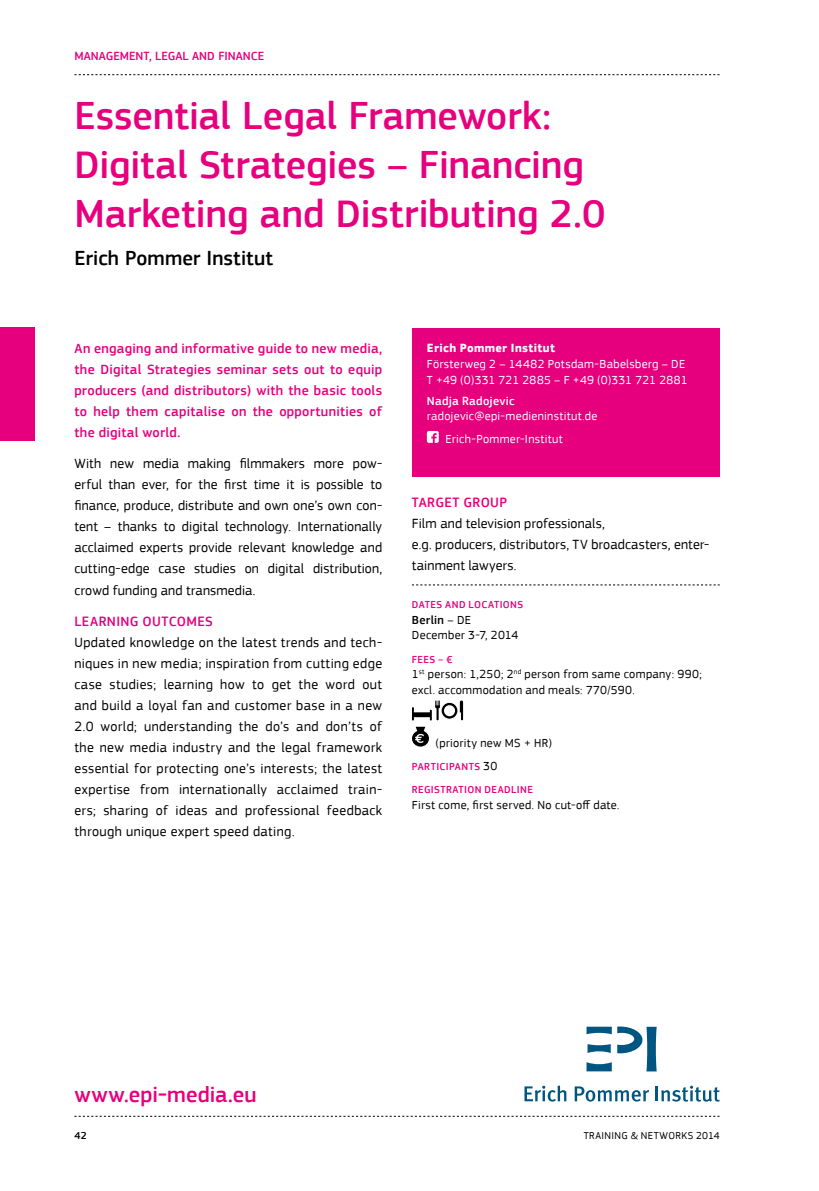
<style>
.page{position:relative;width:819px;height:1191px;background:#fff}
.page>*{position:absolute;margin:0;border:0;box-sizing:border-box;transform-origin:0 0}
.t1{font:500 40.25px/49px "PF Square Sans Pro";color:#e6007d}
.t2{font:500 22.75px "PF Square Sans Pro";letter-spacing:.005em;color:#e6007d}
.t3{font:500 21px "PF Square Sans Pro";letter-spacing:.005em;color:#000}
.t4{font:14px/21px "PF Square Sans Pro";letter-spacing:.015em;color:#000;text-align:justify}
.t5{font:500 14px/21px "PF Square Sans Pro";letter-spacing:.025em;color:#e6007d;text-align:justify}
.t6{font:12.25px/15.8px "PF Square Sans Pro";letter-spacing:.025em;color:#000}
.t7{font:12.25px/15.8px "PF Square Sans Pro";letter-spacing:.025em;color:#fff}
.t8{font:500 12.25px "PF Square Sans Pro";color:#e6007d}
.t9{font:700 12.25px "PF Square Sans Pro";letter-spacing:.03em;color:#fff}
.t10{font:500 12.25px "PF Square Sans Pro";letter-spacing:.02em;color:#fff}
.t11{font:500 10.5px "PF Square Sans Pro";letter-spacing:.04em;color:#e6007d}
.t12{font:10.5px "PF Square Sans Pro";letter-spacing:.035em;color:#000}
.t13{font:500 10.5px "PF Square Sans Pro";color:#000}
.s1{font-weight:500}
.s2{font-weight:400;font-size:12.25px;color:#000}
</style>
<div class="page">
<svg style="left:74px;top:74px;width:645px;height:1px"></svg>
<svg style="left:74px;top:1116px;width:645px;height:1px"></svg>
<div style="left:0;top:327px;width:35px;height:114px;background:#e6007d"></div>
<div style="left:412px;top:328px;width:307px;height:148px;background:#e6007d"></div>
<svg style="left:427px;top:431px;width:12px;height:12px"></svg>
<svg style="left:412px;top:584px;width:307px;height:1px"></svg>
<svg style="left:412px;top:700px;width:28px;height:20px"></svg>
<svg style="left:460px;top:700px;width:3px;height:20px"></svg>
<svg style="left:441px;top:702px;width:17px;height:17px"></svg>
<div style="left:441px;top:702px;width:17px;height:17px;border:1px solid #fff;border-radius:50%"></div>
<div style="left:444px;top:705px;width:11px;height:11px;background:#fff;border-radius:50%"></div>
<svg style="left:412px;top:726px;width:17px;height:20px"></svg>
<svg style="left:524px;top:1085px;width:42px;height:16px"></svg>
<svg style="left:574px;top:1086px;width:75px;height:15px"></svg>
<hr style="left:655px;top:1086px;width:3px;height:15px;background:#005680">
<svg style="left:661px;top:1085px;width:58px;height:16px"></svg>
<svg style="left:586px;top:1026px;width:25px;height:8px"></svg>
<svg style="left:587px;top:1044px;width:23px;height:9px"></svg>
<svg style="left:586px;top:1062px;width:25px;height:9px"></svg>
<svg style="left:617px;top:1026px;width:39px;height:45px"></svg>
<p class="t8" style="left:74px;top:48px;width:191px">MANAGEMENT, LEGAL AND FINANCE</p>
<h1 class="t1" style="left:74px;top:92px;width:532px">Essential Legal Framework:<br>Digital Strategies – Financing<br>Marketing and Distributing 2.0</h1>
<h3 class="t3" style="left:74px;top:246px;width:200px">Erich Pommer Institut</h3>
<p class="t5" style="left:74px;top:338px;width:309px">An engaging and informative guide to new media, the Digital Strategies seminar sets out to equip producers (and distributors) with the basic tools to help them capitalise on the opportunities of the digital world.</p>
<p class="t4" style="left:74px;top:453px;width:309px">With new media making filmmakers more pow&shy;erful than ever, for the first time it is possible to finance, produce, distribute and own one’s own con&shy;tent – thanks to digital technology. Internationally acclaimed experts provide relevant knowledge and cutting-edge case studies on digital distribution, crowd funding and transmedia.</p>
<p class="t5" style="left:74px;top:611px;width:140px">LEARNING OUTCOMES</p>
<p class="t4" style="left:74px;top:632px;width:309px">Updated knowledge on the latest trends and tech&shy;niques in new media; inspiration from cutting edge case studies; learning how to get the word out and build a loyal fan and customer base in a new 2.0 world; understanding the do’s and don’ts of the new media industry and the legal framework essential for protecting one’s interests; the latest expertise from internationally acclaimed train&shy;ers; sharing of ideas and professional feedback through unique expert speed dating.</p>
<p class="t9" style="left:427px;top:341px;width:130px">Erich Pommer Institut</p>
<p class="t7" style="left:427px;top:356px;width:262px">Försterweg 2 – 14482 Potsdam-Babelsberg – DE<br>T +49 (0)331 721 2885 – F +49 (0)331 721 2881</p>
<p class="t10" style="left:427px;top:393px;width:89px">Nadja Radojevic</p>
<p class="t7" style="left:445px;top:405px;width:154px;line-height:22.4px;text-indent:-19px">radojevic@epi-medieninstitut.de<br>Erich-Pommer-Institut</p>
<p class="t5" style="left:412px;top:492px;width:97px">TARGET GROUP</p>
<p class="t4" style="left:412px;top:513px;width:299px;text-align:left">Film and television professionals,<br>e.g. producers, distributors, TV broadcasters, enter&shy;tainment lawyers.</p>
<p class="t11" style="left:412px;top:598px;width:113px">DATES AND LOCATIONS</p>
<p class="t6" style="left:412px;top:612px;width:108px"><span class="s1">Berlin</span> – DE<br>December 3-7, 2014</p>
<p class="t11" style="left:412px;top:653px;width:42px">FEES – €</p>
<p class="t6" style="left:412px;top:666px;width:291px">1<sup>st</sup> person: 1,250; 2<sup>nd</sup> person from same company: 990; excl. accommodation and meals: 770/590.</p>
<p class="t6" style="left:435px;top:734px;width:118px">(priority new MS + HR)</p>
<p class="t11" style="left:412px;top:760px;width:87px">PARTICIPANTS <span class="s2">30</span></p>
<p class="t11" style="left:412px;top:783px;width:122px">REGISTRATION DEADLINE</p>
<p class="t6" style="left:412px;top:797px;width:209px">First come, first served. No cut-off date.</p>
<h2 class="t2" style="left:74px;top:1080px;width:184px">www.epi-media.eu</h2>
<p class="t13" style="left:74px;top:1129px;width:14px">42</p>
<p class="t12" style="left:583px;top:1129px;width:137px">TRAINING &amp; NETWORKS 2014</p>
</div>
